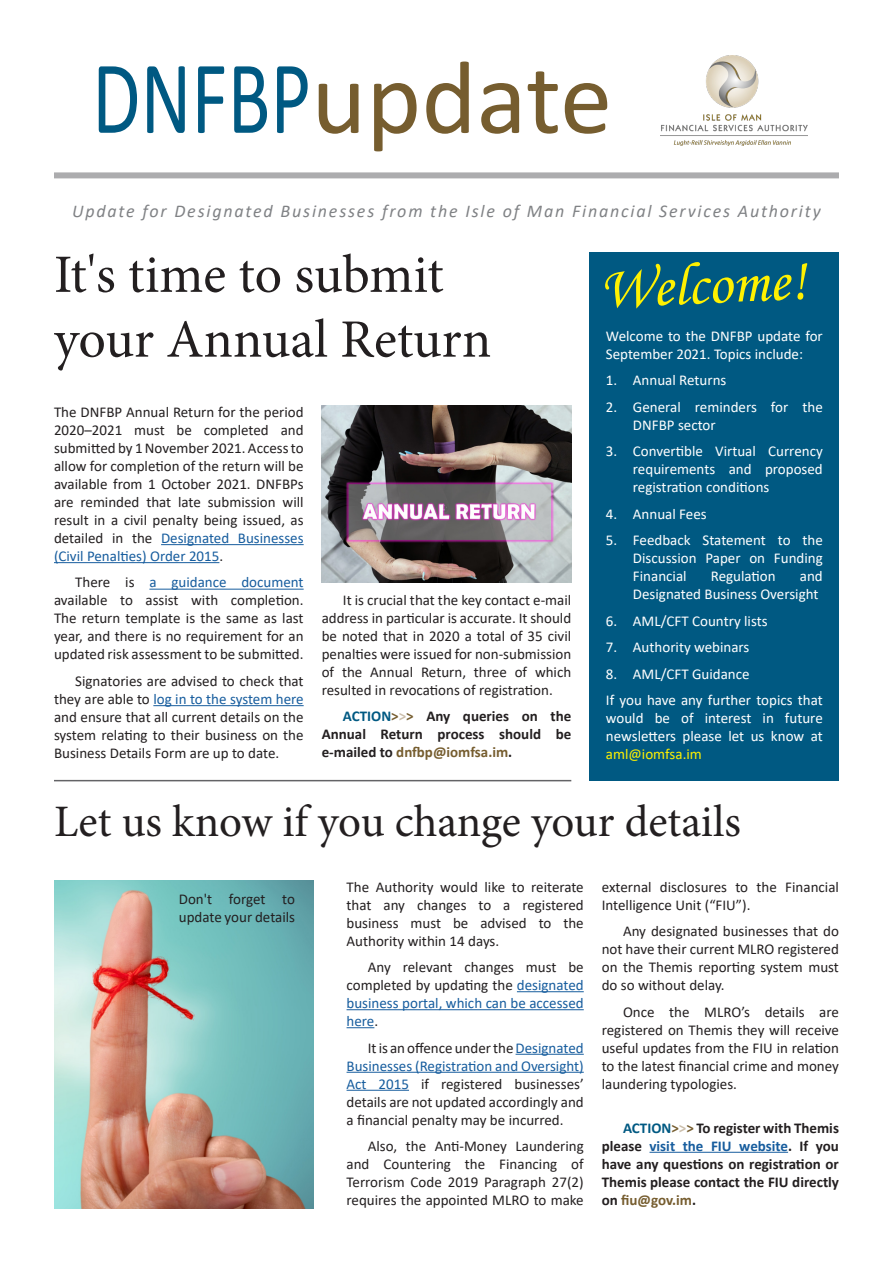
<style>
.page{position:relative;width:893px;height:1263px;background:#fff}
.page>*{position:absolute;margin:0;border:0;box-sizing:border-box;transform-origin:0 0}
.Intro{font:105px "Calibri";color:#765d2f}
.Intro-2{font:60px "Monotype Corsiva";color:#fff101}
.t1{font:54px "Minion Pro";letter-spacing:-.005em;color:#231f20}
.Intro-3{font:45px "Minion Pro";letter-spacing:-.005em;color:#231f20}
.Intro-4{font:italic 18px "Calibri";letter-spacing:.1em;color:#808285}
.Body_text{font:15px/18px "Calibri";color:#231f20;text-align:justify}
.Intro-5{font:15px/18px "Calibri";color:#fff;text-align:justify}
.Intro-6{font:15px/18px "Calibri";color:#231f20;text-align:justify}
.Body_text-2{font:700 15px/18px "Calibri";color:#231f20;text-align:justify}
.s1{color:#005982}
.s2{color:#175d9e}
.s3{color:#fff101}
.s4{color:#765d2f}
.s5{color:#cbbeab}
</style>
<div class="page">
<img style="left:661px;top:56px;width:147px;height:90px">
<div style="left:54px;top:172px;width:785px;height:6px;background:#acacae"></div>
<div style="left:589px;top:253px;width:250px;height:528px;background:#005982"></div>
<hr style="left:161px;top:544px;width:143px;height:1px;background:#175d9e">
<hr style="left:54px;top:562px;width:165px;height:1px;background:#175d9e">
<hr style="left:149px;top:589px;width:155px;height:1px;background:#175d9e">
<hr style="left:153px;top:705px;width:151px;height:1px;background:#175d9e">
<img style="left:322px;top:406px;width:249px;height:176px">
<hr style="left:517px;top:991px;width:67px;height:1px;background:#175d9e">
<hr style="left:347px;top:1009px;width:237px;height:1px;background:#175d9e">
<svg style="left:347px;top:1027px;width:27px;height:1px"></svg>
<hr style="left:516px;top:1054px;width:68px;height:1px;background:#175d9e">
<hr style="left:347px;top:1072px;width:237px;height:1px;background:#175d9e">
<hr style="left:347px;top:1090px;width:62px;height:1px;background:#175d9e">
<hr style="left:649px;top:1152px;width:139px;height:1px;background:#175d9e">
<img style="left:54px;top:880px;width:259px;height:329px">
<hr style="left:54px;top:780px;width:517px;height:1px;background:#636366">
<p class="Intro" style="left:92px;top:25px;width:522px"><span class="s1">DNFBP</span>update</p>
<p class="Intro-4" style="left:72px;top:199px;width:750px">Update for Designated Businesses from the Isle of Man Financial Services Authority</p>
<p class="t1" style="left:54px;top:238px;width:391px">It's time to submit</p>
<p class="t1" style="left:54px;top:303px;width:439px">your Annual Return</p>
<p class="Intro-2" style="left:597px;top:254px;width:208px;rotate:-3deg">Welcome!</p>
<p class="Intro-5" style="left:606px;top:326px;width:218px">Welcome to the DNFBP update for<br>September 2021. Topics include:</p>
<p class="Intro-5" style="left:606px;top:371px;width:122px">1. Annual Returns</p>
<p class="Intro-5" style="left:633px;top:397px;width:191px;text-indent:-27px">2. General reminders for the<br>DNFBP sector</p>
<p class="Intro-5" style="left:633px;top:442px;width:191px;text-indent:-27px">3. Convertible Virtual Currency requirements and proposed registration conditions</p>
<p class="Intro-5" style="left:606px;top:504px;width:102px">4. Annual Fees</p>
<p class="Intro-5" style="left:633px;top:531px;width:191px;text-indent:-27px">5. Feedback Statement to the Discussion Paper on Funding Financial</p>
<p class="Intro-6" style="left:54px;top:403px;width:251px">The DNFBP Annual Return for the period 2020–2021 must be completed and submitted by 1 November 2021. Access to allow for completion of the return will be available from 1 October 2021. DNFBPs are reminded that late submission will result in a civil penalty being issued, as detailed in the <span class="s2">Designated Businesses (Civil Penalties) Order 2015</span>.</p>
<p class="Body_text" style="left:54px;top:573px;width:251px;text-indent:21px">There is <span class="s2">a guidance document </span>available to assist with completion.<br>The return template is the same as last year, and there is no requirement for an updated risk assessment to be submitted.</p>
<p class="Body_text" style="left:54px;top:672px;width:251px;text-indent:21px">Signatories are advised to check that they are able to <span class="s2">log in to the system here </span>and ensure that all current details on the system relating to their business on the Business Details Form are up to date.</p>
<p class="Intro-5" style="left:711px;top:567px;width:66px">Regulation</p>
<p class="Intro-5" style="left:633px;top:567px;width:191px;text-align:right">and<br>Designated Business Oversight</p>
<p class="Intro-5" style="left:606px;top:611px;width:163px">6. AML/CFT Country lists</p>
<p class="Intro-5" style="left:606px;top:638px;width:145px">7. Authority webinars</p>
<p class="Intro-5" style="left:606px;top:664px;width:145px">8. AML/CFT Guidance</p>
<p class="Intro-5" style="left:606px;top:691px;width:218px">If you have any further topics that would be of interest in future newsletters please let us know at <span class="s3">aml@iomfsa.im</span></p>
<p class="Body_text" style="left:322px;top:590px;width:251px;text-indent:21px">It is crucial that the key contact e-mail address in particular is accurate. It should be noted that in 2020 a total of 35 civil penalties were issued for non-submission of the Annual Return, three of which resulted in revocations of registration.</p>
<p class="Body_text-2" style="left:322px;top:707px;width:251px;text-indent:21px"><span class="s1">ACTION</span><span class="s4">&gt;</span><span class="s5">&gt;</span><span class="s4">&gt;</span> Any queries on the Annual Return process should be e-mailed to <span class="s4">dnfbp@iomfsa.im</span>.</p>
<p class="Intro-3" style="left:54px;top:792px;width:688px">Let us know if you change your details</p>
<p class="Intro-6" style="left:347px;top:877px;width:239px">The Authority would like to reiterate that any changes to a registered business must be advised to the Authority within 14 days.</p>
<p class="Body_text" style="left:347px;top:958px;width:239px;text-indent:21px">Any relevant changes must be completed by updating the <span class="s2">designated business portal, which can be accessed here</span>.</p>
<p class="Body_text" style="left:347px;top:1038px;width:239px;text-indent:21px">It is an offence under the <span class="s2">Designated Businesses (Registration and Oversight)<br>Act 2015</span> if registered businesses’ details are not updated accordingly and a financial penalty may be incurred.</p>
<p class="Body_text" style="left:347px;top:1137px;width:239px;text-indent:21px">Also, the Anti-Money Laundering and Countering the Financing of Terrorism Code 2019 Paragraph 27(2) requires the appointed MLRO to make</p>
<p class="Body_text" style="left:602px;top:877px;width:239px">external disclosures to the Financial<br>Intelligence Unit (“FIU”).</p>
<p class="Body_text" style="left:602px;top:922px;width:239px;text-indent:21px">Any designated businesses that do not have their current MLRO registered on the Themis reporting system must do so without delay.</p>
<p class="Body_text" style="left:602px;top:1002px;width:239px;text-indent:21px">Once the MLRO’s details are registered on Themis they will receive useful updates from the FIU in relation to the latest financial crime and money laundering typologies.</p>
<p class="Body_text-2" style="left:602px;top:1118px;width:239px;text-indent:21px"><span class="s1">ACTION</span><span class="s4">&gt;</span><span class="s5">&gt;</span><span class="s4">&gt;</span> To register with Themis please <span class="s2">visit the FIU website</span>. If you have any questions on registration or Themis please contact the FIU directly on <span class="s4">fiu@gov.im</span>.</p>
<p class="Intro-6" style="left:179px;top:890px;width:118px">Don't forget to update your details</p>
</div>
